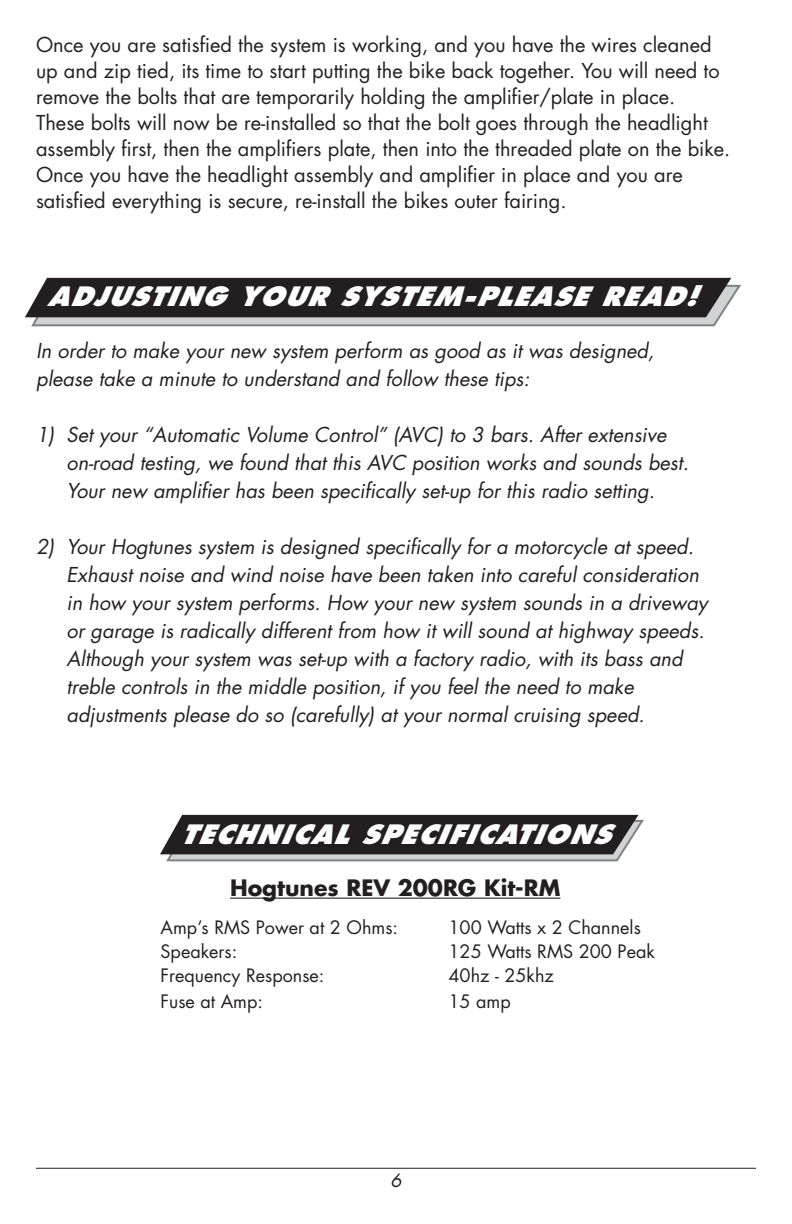
<style>
.page{position:relative;width:792px;height:1224px;background:#fff}
.page>*{position:absolute;margin:0;border:0;box-sizing:border-box;transform-origin:0 0}
.t1{font:italic 800 26px "Futura";letter-spacing:.05em;color:#fff}
.t2{font:700 22px "Futura";color:#231f20}
.t3{font:italic 20px/28px "Futura";color:#231f20}
.t4{font:20px/26px "Futura";color:#231f20}
.t5{font:18px "Futura";color:#231f20}
.t6{font:italic 18px "Futura";color:#231f20}
</style>
<div class="page">
<hr style="left:36px;top:1168px;width:720px;height:1px;background:#231f20">
<svg style="left:25px;top:278px;width:716px;height:49px;background:#4a4748"></svg>
<svg style="left:160px;top:815px;width:484px;height:47px;background:#474445"></svg>
<hr style="left:230px;top:898px;width:330px;height:1px;background:#231f20">
<p class="t4" style="left:36px;top:32px;width:696px">Once you are satisfied the system is working, and you have the wires cleaned up and zip tied, its time to start putting the bike back together. You will need to remove the bolts that are temporarily holding the amplifier/plate in place.<br>These bolts will now be re-installed so that the bolt goes through the headlight assembly first, then the amplifiers plate, then into the threaded plate on the bike.<br>Once you have the headlight assembly and amplifier in place and you are satisfied everything is secure, re-install the bikes outer fairing.</p>
<h1 class="t1" style="left:47px;top:280px;width:660px">ADJUSTING YOUR SYSTEM-PLEASE READ!</h1>
<p class="t3" style="left:36px;top:337px;width:620px">In order to make your new system perform as good as it was designed, please take a minute to understand and follow these tips:</p>
<p class="t3" style="left:67px;top:421px;width:624px;text-indent:-30px">1) Set your “Automatic Volume Control” (AVC) to 3 bars. After extensive on-road testing, we found that this AVC position works and sounds best.<br>Your new amplifier has been specifically set-up for this radio setting.</p>
<p class="t3" style="left:67px;top:533px;width:643px;text-indent:-30px">2) Your Hogtunes system is designed specifically for a motorcycle at speed.<br>Exhaust noise and wind noise have been taken into careful consideration in how your system performs. How your new system sounds in a driveway or garage is radically different from how it will sound at highway speeds.<br>Although your system was set-up with a factory radio, with its bass and treble controls in the middle position, if you feel the need to make adjustments please do so (carefully) at your normal cruising speed.</p>
<h1 class="t1" style="left:181px;top:818px;width:431px">TECHNICAL SPECIFICATIONS</h1>
<p class="t2" style="left:230px;top:873px;width:332px">Hogtunes REV 200RG Kit-RM</p>
<p class="t5" style="left:161px;top:916px;width:239px">Amp’s RMS Power at 2 Ohms:</p>
<p class="t5" style="left:449px;top:916px;width:194px">100 Watts x 2 Channels</p>
<p class="t5" style="left:161px;top:940px;width:78px">Speakers:</p>
<p class="t5" style="left:449px;top:940px;width:208px">125 Watts RMS 200 Peak</p>
<p class="t5" style="left:161px;top:964px;width:165px">Frequency Response:</p>
<p class="t5" style="left:449px;top:964px;width:107px">40hz - 25khz</p>
<p class="t5" style="left:161px;top:990px;width:104px">Fuse at Amp:</p>
<p class="t5" style="left:449px;top:990px;width:64px">15 amp</p>
<p class="t6" style="left:390px;top:1169px;width:13px">6</p>
</div>
